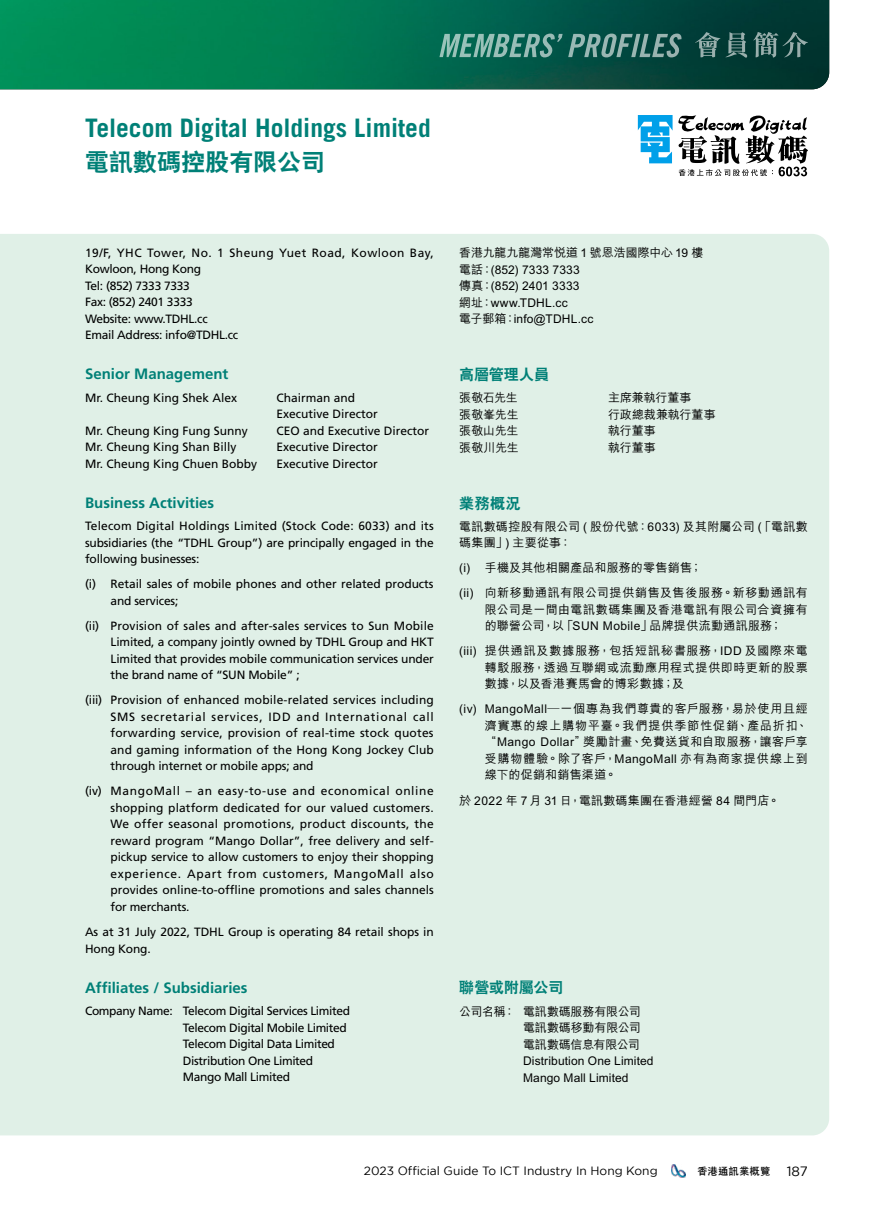
<style>
.page{position:relative;width:893px;height:1212px;background:#fff}
.page>*{position:absolute;margin:0;border:0;box-sizing:border-box;transform-origin:0 0}
.t1{font:700 25.5px "Trade Gothic";color:#008077}
.t2{font:800 24px "C Hei 2 HK";color:#008077}
.t3{font:700 15px "Frutiger";color:#008077}
.t4{font:800 15px "C Hei 2 HK";color:#008077}
.t5{font:12px/16.5px "Frutiger";letter-spacing:-.015em;color:#000;text-align:justify}
.t6{font:500 12px/16.5px "M Hei HK";letter-spacing:.015em;color:#000;text-align:justify}
.t7{font:12px/16.5px "Frutiger";letter-spacing:.04em;color:#000}
.t8{font:12px "Gotham";color:#000}
.t9{font:500 12px "M Hei HK";letter-spacing:-.01em;color:#000}
.t10{font:500 12px "M Hei HK";letter-spacing:-.005em;color:#000}
.t11{font:500 12px "M Hei HK";letter-spacing:-.02em;color:#000}
.t12{font:500 12px "M Hei HK";letter-spacing:-.015em;color:#000}
.t13{font:500 12px "M Hei HK";letter-spacing:-.025em;color:#000}
.t14{font:700 10.5px "C Hei 2 HK";color:#000}
.s1{font-family:"Gotham";font-weight:400;font-size:13.5px}
</style>
<div class="page">
<div style="left:0;top:234px;width:829px;height:901px;background:#e0f0e7"></div>
<img style="left:0;top:0;width:829px;height:89px">
<svg style="left:695px;top:32px;width:52px;height:26px"></svg>
<svg style="left:753px;top:32px;width:55px;height:26px"></svg>
<svg style="left:439px;top:34px;width:243px;height:23px;background:#48837a"></svg>
<svg style="left:638px;top:115px;width:170px;height:61px"></svg>
<img style="left:671px;top:1164px;width:15px;height:14px">
<p class="t1" style="left:85px;top:112px;width:347px">Telecom Digital Holdings Limited</p>
<p class="t2" style="left:85px;top:146px;width:241px">電訊數碼控股有限公司</p>
<p class="t7" style="left:85px;top:244px;width:350px">19/F, YHC Tower, No. 1 Sheung Yuet Road, Kowloon Bay,<br>Kowloon, Hong Kong</p>
<p class="t5" style="left:85px;top:277px;width:106px">Tel: (852) 7333 7333</p>
<p class="t5" style="left:85px;top:294px;width:109px">Fax: (852) 2401 3333</p>
<p class="t5" style="left:85px;top:310px;width:124px">Website: www.TDHL.cc</p>
<p class="t5" style="left:85px;top:327px;width:155px">Email Address: info@TDHL.cc</p>
<p class="t3" style="left:85px;top:365px;width:145px">Senior Management</p>
<p class="t5" style="left:85px;top:389px;width:154px">Mr. Cheung King Shek Alex</p>
<p class="t5" style="left:276px;top:389px;width:80px">Chairman and</p>
<p class="t5" style="left:276px;top:406px;width:103px">Executive Director</p>
<p class="t5" style="left:85px;top:422px;width:164px">Mr. Cheung King Fung Sunny</p>
<p class="t5" style="left:276px;top:422px;width:154px">CEO and Executive Director</p>
<p class="t5" style="left:85px;top:439px;width:153px">Mr. Cheung King Shan Billy</p>
<p class="t5" style="left:276px;top:439px;width:103px">Executive Director</p>
<p class="t5" style="left:85px;top:455px;width:174px">Mr. Cheung King Chuen Bobby</p>
<p class="t5" style="left:276px;top:455px;width:103px">Executive Director</p>
<p class="t3" style="left:85px;top:494px;width:131px">Business Activities</p>
<p class="t5" style="left:85px;top:518px;width:350px">Telecom Digital Holdings Limited (Stock Code: 6033) and its subsidiaries (the “TDHL Group”) are principally engaged in the following businesses:</p>
<p class="t5" style="left:111px;top:576px;width:324px;text-indent:-26px">(i) Retail sales of mobile phones and other related products and services;</p>
<p class="t5" style="left:111px;top:617px;width:325px;text-indent:-26px">(ii) Provision of sales and after-sales services to Sun Mobile Limited, a company jointly owned by TDHL Group and HKT Limited that provides mobile communication services under the brand name of “SUN Mobile” ;</p>
<p class="t5" style="left:111px;top:692px;width:325px;text-indent:-26px">(iii) Provision of enhanced mobile-related services including SMS secretarial services, IDD and International call forwarding service, provision of real-time stock quotes and gaming information of the Hong Kong Jockey Club through internet or mobile apps; and</p>
<p class="t5" style="left:111px;top:783px;width:325px;text-indent:-26px">(iv) MangoMall – an easy-to-use and economical online shopping platform dedicated for our valued customers.<br>We offer seasonal promotions, product discounts, the reward program “Mango Dollar”, free delivery and self&shy;pickup service to allow customers to enjoy their shopping experience. Apart from customers, MangoMall also provides online-to-offline promotions and sales channels for merchants.</p>
<p class="t5" style="left:85px;top:923px;width:350px">As at 31 July 2022, TDHL Group is operating 84 retail shops in<br>Hong Kong.</p>
<p class="t3" style="left:85px;top:978px;width:164px">Affiliates / Subsidiaries</p>
<p class="t5" style="left:85px;top:1003px;width:267px">Company Name: Telecom Digital Services Limited</p>
<p class="t5" style="left:183px;top:1019px;width:166px">Telecom Digital Mobile Limited</p>
<p class="t5" style="left:183px;top:1036px;width:154px">Telecom Digital Data Limited</p>
<p class="t5" style="left:183px;top:1052px;width:132px">Distribution One Limited</p>
<p class="t5" style="left:183px;top:1069px;width:109px">Mango Mall Limited</p>
<p class="t9" style="left:459px;top:244px;width:246px">香港九龍九龍灣常悅道 1 號恩浩國際中心 19 樓</p>
<p class="t6" style="left:459px;top:260px;width:122px">電話：(852) 7333 7333</p>
<p class="t6" style="left:459px;top:277px;width:122px">傳真：(852) 2401 3333</p>
<p class="t6" style="left:459px;top:293px;width:110px">網址：www.TDHL.cc</p>
<p class="t6" style="left:459px;top:310px;width:136px">電子郵箱：info@TDHL.cc</p>
<p class="t4" style="left:459px;top:364px;width:91px">高層管理人員</p>
<p class="t6" style="left:459px;top:389px;width:60px">張敬石先生</p>
<p class="t10" style="left:608px;top:389px;width:85px">主席兼執行董事</p>
<p class="t6" style="left:459px;top:405px;width:61px">張敬峯先生</p>
<p class="t10" style="left:608px;top:406px;width:109px">行政總裁兼執行董事</p>
<p class="t6" style="left:459px;top:422px;width:61px">張敬山先生</p>
<p class="t6" style="left:608px;top:422px;width:49px">執行董事</p>
<p class="t6" style="left:459px;top:438px;width:61px">張敬川先生</p>
<p class="t6" style="left:608px;top:438px;width:49px">執行董事</p>
<p class="t4" style="left:459px;top:493px;width:63px">業務概況</p>
<p class="t6" style="left:459px;top:517px;width:350px">電訊數碼控股有限公司 ( 股份代號：6033) 及其附屬公司 (「電訊數碼集團」) 主要從事：</p>
<p class="t6" style="left:459px;top:559px;width:244px">(i) 手機及其他相關產品和服務的零售銷售；</p>
<p class="t6" style="left:485px;top:584px;width:325px;text-indent:-26px">(ii) 向新移動通訊有限公司提供銷售及售後服務。新移動通訊有限公司是一間由電訊數碼集團及香港電訊有限公司合資擁有的聯營公司，以「SUN Mobile」品牌提供流動通訊服務；</p>
<p class="t6" style="left:485px;top:642px;width:325px;text-indent:-26px">(iii) 提供通訊及數據服務，包括短訊秘書服務，IDD 及國際來電轉駁服務，透過互聯網或流動應用程式提供即時更新的股票數據，以及香港賽馬會的博彩數據；及</p>
<p class="t6" style="left:485px;top:700px;width:325px;text-indent:-26px">(iv) MangoMall—一個專為我們尊貴的客戶服務，易於使用且經濟實惠的線上購物平臺。我們提供季節性促銷、產品折扣、“Mango Dollar”獎勵計畫、免費送貨和自取服務，讓客戶享受購物體驗。除了客戶，MangoMall 亦有為商家提供線上到線下的促銷和銷售渠道。</p>
<p class="t6" style="left:459px;top:791px;width:322px">於 2022 年 7 月 31 日，電訊數碼集團在香港經營 84 間門店。</p>
<p class="t4" style="left:459px;top:977px;width:106px">聯營或附屬公司</p>
<p class="t11" style="left:459px;top:1002px;width:183px">公司名稱： 電訊數碼服務有限公司</p>
<p class="t12" style="left:523px;top:1019px;width:119px">電訊數碼移動有限公司</p>
<p class="t13" style="left:523px;top:1035px;width:118px">電訊數碼信息有限公司</p>
<p class="t6" style="left:523px;top:1051px;width:132px">Distribution One Limited</p>
<p class="t6" style="left:523px;top:1068px;width:107px">Mango Mall Limited</p>
<p class="t8" style="left:364px;top:1164px;width:295px">2023 Official Guide To ICT Industry In Hong Kong</p>
<p class="t14" style="left:697px;top:1163px;width:112px">香港通訊業概覽 <span class="s1">187</span></p>
</div>
